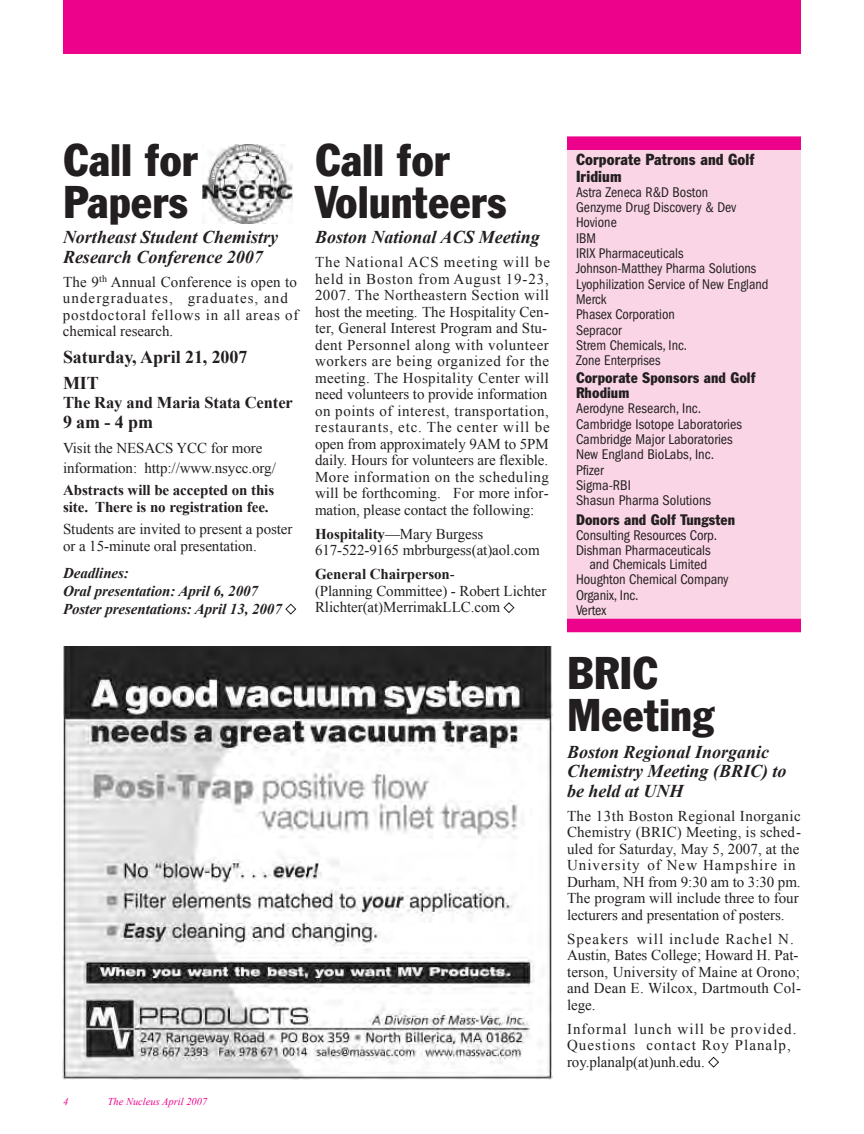
<style>
.page{position:relative;width:864px;height:1134px;background:#fff}
.page>*{position:absolute;margin:0;border:0;box-sizing:border-box;transform-origin:0 0}
.t1{font:condensed 45px/42px "Franklin Gothic BT";color:#231f20}
.t2{font:italic 700 18px/19.5px "Times New Roman";color:#231f20}
.t3{font:700 18px/25.5px "Times New Roman";letter-spacing:-.005em;color:#231f20}
.t4{font:700 16.5px "Times New Roman";letter-spacing:-.005em;color:#231f20}
.t5{font:condensed 15.75px/16.5px "Franklin Gothic BT";letter-spacing:.005em;color:#231f20}
.t6{font:15px/16.5px "Times New Roman";letter-spacing:.01em;color:#231f20}
.t7{font:15px/16.5px "Times New Roman";letter-spacing:.055em;color:#231f20}
.t8{font:15px/16.5px "Times New Roman";letter-spacing:.07em;color:#231f20}
.t9{font:italic 700 15px/18px "Times New Roman";letter-spacing:-.005em;color:#231f20}
.t10{font:700 15px/16.5px "Times New Roman";letter-spacing:-.005em;color:#231f20}
.t11{font:condensed 15px/15px "Franklin Gothic BT";letter-spacing:.005em;color:#231f20}
.t12{font:condensed 14.55px/15.3px "Franklin Gothic";color:#231f20}
.t13{font:condensed 14.55px/15.3px "Franklin Gothic";color:#231f20;scale:.96 1}
.t14{font:italic 10.5px "Times New Roman";color:#ed028c}
.s1{color:#fff}
.s2{font-weight:700}
</style>
<div class="page">
<div style="left:63px;top:0;width:738px;height:54px;background:#ed028c"></div>
<div style="left:567px;top:136px;width:234px;height:496px;background:#fad5e5"></div>
<div style="left:567px;top:619px;width:234px;height:13px;background:#ed028c"></div>
<div style="left:567px;top:137px;width:234px;height:13px;background:#ed028c"></div>
<img style="left:62px;top:646px;width:490px;height:433px">
<img style="left:202px;top:144px;width:90px;height:79px">
<h1 class="t1" style="left:63px;top:142px;width:137px">Call for<br>Papers</h1>
<p class="t2" style="left:63px;top:227px;width:217px">Northeast Student Chemistry<br>Research Conference 2007</p>
<p class="t7" style="left:63px;top:273px;width:237px">The 9<sup>th</sup> Annual Conference is open to undergraduates, graduates, and postdoctoral fellows in all areas of chemical research.</p>
<p class="t3" style="left:63px;top:344px;width:186px">Saturday, April 21, 2007<br>MIT</p>
<p class="t4" style="left:63px;top:391px;width:231px">The Ray and Maria Stata Center</p>
<p class="t3" style="left:63px;top:409px;width:92px">9 am - 4 pm</p>
<p class="t6" style="left:63px;top:438px;width:214px;line-height:19.5px">Visit the NESACS YCC for more information: http://www.nsycc.org/</p>
<p class="t10" style="left:63px;top:482px;width:213px">Abstracts will be accepted on this site. There is no registration fee.</p>
<p class="t6" style="left:63px;top:521px;width:231px">Students are invited to present a poster or a 15-minute oral presentation.</p>
<p class="t9" style="left:63px;top:563px;width:235px">Deadlines:<br>Oral presentation: April 6, 2007<br>Poster presentations: April 13, 2007 <span class="s1">◆</span></p>
<h1 class="t1" style="left:315px;top:142px;width:194px">Call for<br>Volunteers</h1>
<p class="t2" style="left:315px;top:227px;width:226px">Boston National ACS Meeting</p>
<p class="t6" style="left:315px;top:254px;width:237px">The National ACS meeting will be held in Boston from August 19-23, 2007. The Northeastern Section will host the meeting. The Hospitality Cen&shy;ter, General Interest Program and Stu&shy;dent Personnel along with volunteer workers are being organized for the meeting. The Hospitality Center will need volunteers to provide information on points of interest, transportation, restaurants, etc. The center will be open from approximately 9AM to 5PM daily. Hours for volunteers are flexible.<br>More information on the scheduling will be forthcoming. For more infor&shy;mation, please contact the following:</p>
<p class="t6" style="left:315px;top:525px;width:226px"><span class="s2">Hospitality</span>—Mary Burgess<br>617-522-9165 mbrburgess(at)aol.com</p>
<p class="t6" style="left:315px;top:566px;width:233px"><span class="s2">General Chairperson</span>-<br>(Planning Committee) - Robert Lichter<br>Rlichter(at)MerrimakLLC.com <span class="s1">◆</span></p>
<p class="t14" style="left:63px;top:1094px;width:7px">4</p>
<p class="t14" style="left:108px;top:1094px;width:101px">The Nucleus April 2007</p>
<p class="t5" style="left:576px;top:152px;width:180px">Corporate Patrons and Golf<br>Iridium</p>
<p class="t13" style="left:576px;top:186px;width:202px">Astra Zeneca R&amp;D Boston<br>Genzyme Drug Discovery &amp; Dev<br>Hovione<br>IBM<br>IRIX Pharmaceuticals<br>Johnson-Matthey Pharma Solutions<br>Lyophilization Service of New England<br>Merck<br>Phasex Corporation<br>Sepracor<br>Strem Chemicals, Inc.<br>Zone Enterprises</p>
<p class="t11" style="left:576px;top:371px;width:181px">Corporate Sponsors and Golf<br>Rhodium</p>
<p class="t12" style="left:576px;top:402px;width:168px">Aerodyne Research, Inc.<br>Cambridge Isotope Laboratories<br>Cambridge Major Laboratories<br>New England BioLabs, Inc.<br>Pfizer<br>Sigma-RBI<br>Shasun Pharma Solutions</p>
<p class="t11" style="left:576px;top:513px;width:161px">Donors and Golf Tungsten</p>
<p class="t12" style="left:576px;top:529px;width:143px">Consulting Resources Corp.<br>Dishman Pharmaceuticals</p>
<p class="t12" style="left:576px;top:558px;width:154px;text-indent:14px">and Chemicals Limited<br>Houghton Chemical Company<br>Organix, Inc.<br>Vertex</p>
<h1 class="t1" style="left:567px;top:655px;width:149px">BRIC<br>Meeting</h1>
<p class="t2" style="left:567px;top:741px;width:221px">Boston Regional Inorganic<br>Chemistry Meeting (BRIC) to be held at UNH</p>
<p class="t6" style="left:567px;top:807px;width:236px">The 13th Boston Regional Inorganic Chemistry (BRIC) Meeting, is sched&shy;uled for Saturday, May 5, 2007, at the University of New Hampshire in Durham, NH from 9:30 am to 3:30 pm.<br>The program will include three to four lecturers and presentation of posters.</p>
<p class="t6" style="left:567px;top:930px;width:236px">Speakers will include Rachel N.<br>Austin, Bates College; Howard H. Pat&shy;terson, University of Maine at Orono; and Dean E. Wilcox, Dartmouth Col&shy;lege.</p>
<p class="t8" style="left:567px;top:1020px;width:231px">Informal lunch will be provided.<br>Questions contact Roy Planalp, roy.planalp(at)unh.edu. <span class="s1">◆</span></p>
</div>
